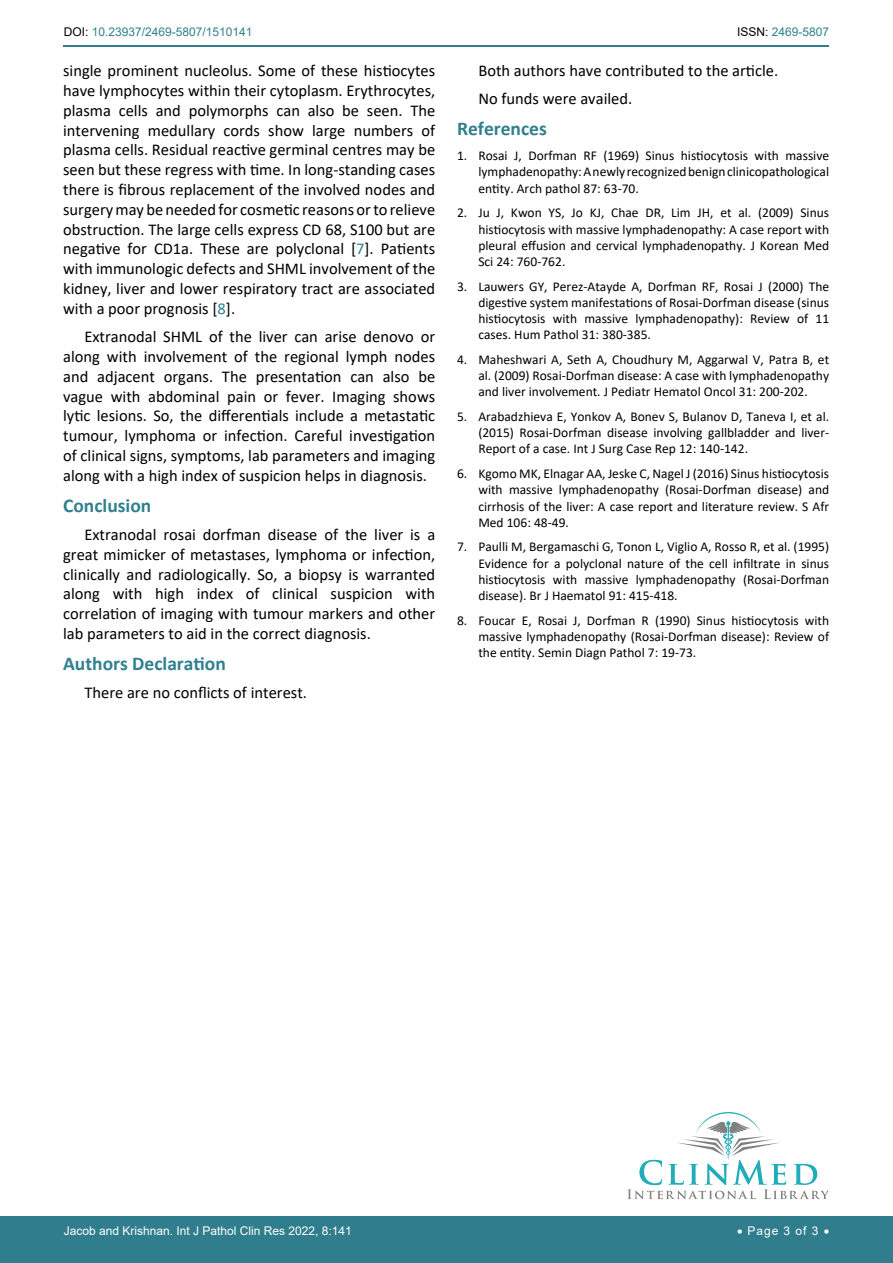
<style>
.page{position:relative;width:893px;height:1263px;background:#fff}
.page>*{position:absolute;margin:0;border:0;box-sizing:border-box;transform-origin:0 0}
.t1{font:700 19.5px "Calibri";color:#30808d}
.t2{font:16.5px/19.8px "Calibri";color:#000;text-align:justify}
.t3{font:13.5px/16.2px "Calibri";color:#000;text-align:justify}
.t4{font:12px "Arial";color:#fff}
.t5{font:12px "Arial";color:#30808d}
.s1{color:#000}
.s2{color:#30808d}
</style>
<div class="page">
<hr style="left:64px;top:45px;width:765px;height:2px;background:#30808d">
<div style="left:0;top:1217px;width:893px;height:46px;background:#307d8d"></div>
<svg style="left:627px;top:1112px;width:202px;height:87px"></svg>
<p class="t5" style="left:64px;top:24px;width:190px"><span class="s1">DOI:</span> 10.23937/2469-5807/1510141</p>
<p class="t5" style="left:737px;top:24px;width:94px"><span class="s1">ISSN:</span> 2469-5807</p>
<p class="t2" style="left:63px;top:60px;width:374px">single prominent nucleolus. Some of these histiocytes have lymphocytes within their cytoplasm. Erythrocytes, plasma cells and polymorphs can also be seen. The intervening medullary cords show large numbers of plasma cells. Residual reactive germinal centres may be seen but these regress with time. In long-standing cases there is fibrous replacement of the involved nodes and surgery may be needed for cosmetic reasons or to relieve obstruction. The large cells express CD 68, S100 but are negative for CD1a. These are polyclonal [<span class="s2">7</span>]. Patients with immunologic defects and SHML involvement of the kidney, liver and lower respiratory tract are associated with a poor prognosis [<span class="s2">8</span>].</p>
<p class="t2" style="left:63px;top:326px;width:374px;text-indent:21px">Extranodal SHML of the liver can arise denovo or along with involvement of the regional lymph nodes and adjacent organs. The presentation can also be vague with abdominal pain or fever. Imaging shows lytic lesions. So, the differentials include a metastatic tumour, lymphoma or infection. Careful investigation of clinical signs, symptoms, lab parameters and imaging along with a high index of suspicion helps in diagnosis.</p>
<h1 class="t1" style="left:63px;top:491px;width:90px">Conclusion</h1>
<p class="t2" style="left:63px;top:524px;width:374px;text-indent:21px">Extranodal rosai dorfman disease of the liver is a great mimicker of metastases, lymphoma or infection, clinically and radiologically. So, a biopsy is warranted along with high index of clinical suspicion with correlation of imaging with tumour markers and other lab parameters to aid in the correct diagnosis.</p>
<h1 class="t1" style="left:63px;top:650px;width:164px">Authors Declaration</h1>
<p class="t2" style="left:84px;top:682px;width:224px">There are no conflicts of interest.</p>
<p class="t2" style="left:478px;top:56px;width:301px;line-height:28.3px">Both authors have contributed to the article.<br>No funds were availed.</p>
<h1 class="t1" style="left:457px;top:115px;width:91px">References</h1>
<p class="t3" style="left:478px;top:147px;width:352px;text-indent:-21px">1. Rosai J, Dorfman RF (1969) Sinus histiocytosis with massive lymphadenopathy: A newly recognized benign clinicopathological entity. Arch pathol 87: 63-70.</p>
<p class="t3" style="left:478px;top:204px;width:352px;text-indent:-21px">2. Ju J, Kwon YS, Jo KJ, Chae DR, Lim JH, et al. (2009) Sinus histiocytosis with massive lymphadenopathy: A case report with pleural effusion and cervical lymphadenopathy. J Korean Med Sci 24: 760-762.</p>
<p class="t3" style="left:478px;top:278px;width:352px;text-indent:-21px">3. Lauwers GY, Perez-Atayde A, Dorfman RF, Rosai J (2000) The digestive system manifestations of Rosai-Dorfman disease (sinus histiocytosis with massive lymphadenopathy): Review of 11 cases. Hum Pathol 31: 380-385.</p>
<p class="t3" style="left:478px;top:351px;width:352px;text-indent:-21px">4. Maheshwari A, Seth A, Choudhury M, Aggarwal V, Patra B, et al. (2009) Rosai-Dorfman disease: A case with lymphadenopathy and liver involvement. J Pediatr Hematol Oncol 31: 200-202.</p>
<p class="t3" style="left:478px;top:408px;width:352px;text-indent:-21px">5. Arabadzhieva E, Yonkov A, Bonev S, Bulanov D, Taneva I, et al. (2015) Rosai-Dorfman disease involving gallbladder and liver-Report of a case. Int J Surg Case Rep 12: 140-142.</p>
<p class="t3" style="left:478px;top:465px;width:352px;text-indent:-21px">6. Kgomo MK, Elnagar AA, Jeske C, Nagel J (2016) Sinus histiocytosis with massive lymphadenopathy (Rosai-Dorfman disease) and cirrhosis of the liver: A case report and literature review. S Afr Med 106: 48-49.</p>
<p class="t3" style="left:478px;top:538px;width:352px;text-indent:-21px">7. Paulli M, Bergamaschi G, Tonon L, Viglio A, Rosso R, et al. (1995)<br>Evidence for a polyclonal nature of the cell infiltrate in sinus histiocytosis with massive lymphadenopathy (Rosai-Dorfman disease). Br J Haematol 91: 415-418.</p>
<p class="t3" style="left:478px;top:612px;width:352px;text-indent:-21px">8. Foucar E, Rosai J, Dorfman R (1990) Sinus histiocytosis with massive lymphadenopathy (Rosai-Dorfman disease): Review of the entity. Semin Diagn Pathol 7: 19-73.</p>
<p class="t4" style="left:64px;top:1223px;width:290px">Jacob and Krishnan. Int J Pathol Clin Res 2022, 8:141</p>
<p class="t4" style="left:737px;top:1223px;width:94px">• Page 3 of 3 •</p>
</div>
